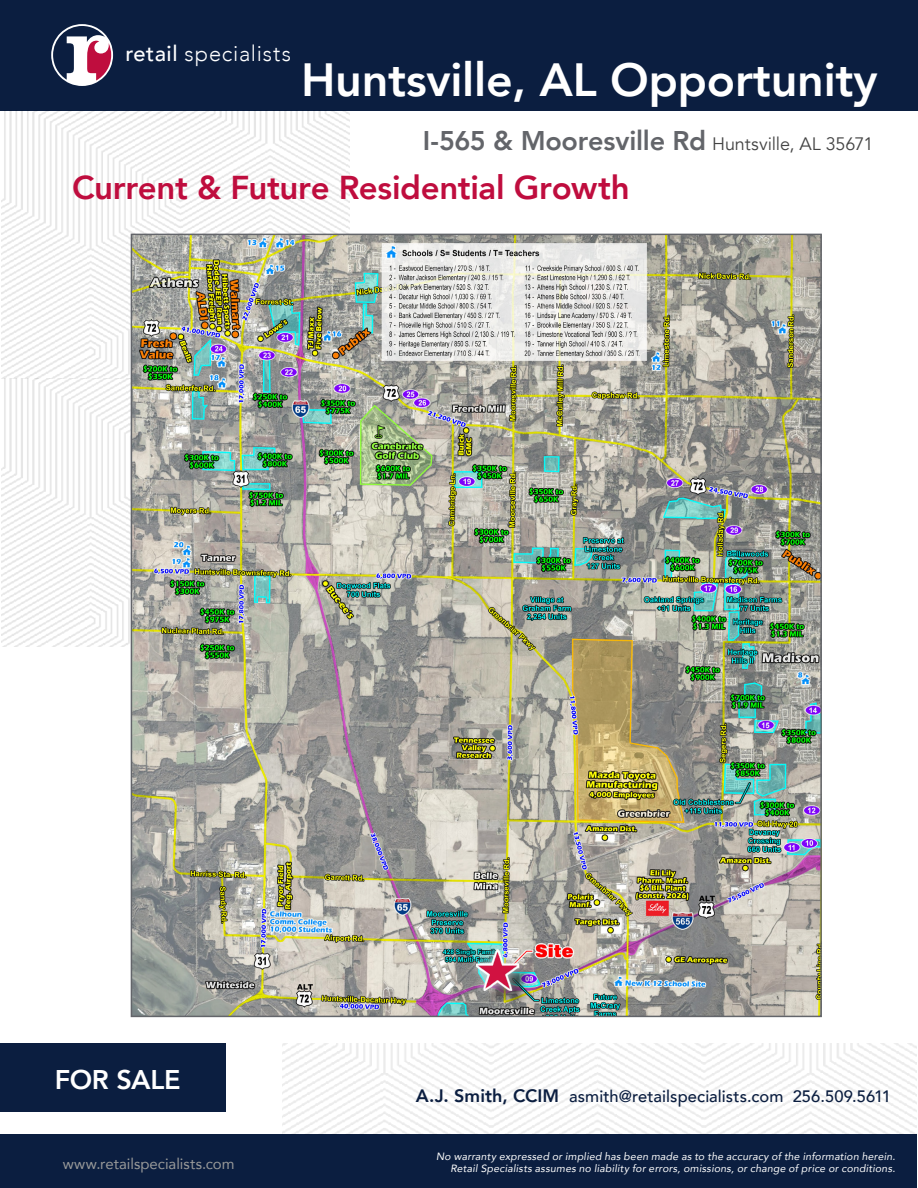
<style>
.page{position:relative;width:918px;height:1188px;background:#fff}
.page>*{position:absolute;margin:0;border:0;box-sizing:border-box;transform-origin:0 0}
.t1{font:800 46.5px "Avenir";letter-spacing:-.005em;color:#fff}
.t2{font:800 33px "Avenir";letter-spacing:-.01em;color:#bf0d3e}
.t3{font:800 27px "Avenir";letter-spacing:-.01em;color:#63656a}
.t4{font:800 27px "Avenir";letter-spacing:-.015em;color:#fff}
.t5{font:300 21.75px "Avenir";letter-spacing:.035em;color:#fff}
.t6{font:500 16.5px "Avenir";letter-spacing:.005em;color:#0b1e40}
.t7{font:15px "Avenir";color:#989999}
.t8{font:italic 10.5px "Avenir";letter-spacing:.02em;color:#fff}
.s1{font-weight:500}
.s2{font-weight:400;font-size:18px;color:#444}
.s3{font-weight:800;font-size:18px}
</style>
<div class="page">
<div style="left:0;top:0;width:918px;height:110px;background:#0b1e40"></div>
<img style="left:2px;top:110px;width:347px;height:536px">
<div style="left:0;top:1134px;width:917px;height:54px;background:#0b1e40"></div>
<svg style="left:51px;top:24px;width:62px;height:62px"></svg>
<img style="left:134px;top:237px;width:685px;height:777px">
<div style="left:479px;top:953px;width:57px;height:56px;background:#231f20;opacity:.75"></div>
<div style="left:467px;top:941px;width:60px;height:59px;background:#fff;opacity:.75"></div>
<img style="left:476px;top:950px;width:42px;height:41px">
<div style="left:0;top:1044px;width:225px;height:68px;background:#0b1e40"></div>
<h3 class="t5" style="left:125px;top:40px;width:167px"><span class="s1">retail</span> specialists</h3>
<h1 class="t1" style="left:301px;top:44px;width:578px">Huntsville, AL Opportunity</h1>
<h3 class="t3" style="left:423px;top:120px;width:452px">I-565 &amp; Mooresville Rd <span class="s2">Huntsville, AL 35671</span></h3>
<p class="t2" style="left:72px;top:162px;width:559px">Current &amp; Future Residential Growth</p>
<p class="t4" style="left:55px;top:1058px;width:127px">FOR SALE</p>
<h3 class="t6" style="left:416px;top:1082px;width:477px"><span class="s3">A.J. Smith, CCIM</span> asmith@retailspecialists.com 256.509.5611</h3>
<p class="t8" style="left:436px;top:1150px;width:461px">No warranty expressed or implied has been made as to the accuracy of the information herein.</p>
<h3 class="t7" style="left:63px;top:1151px;width:173px">www.retailspecialists.com</h3>
<p class="t8" style="left:450px;top:1162px;width:446px">Retail Specialists assumes no liability for errors, omissions, or change of price or conditions.</p>
</div>
